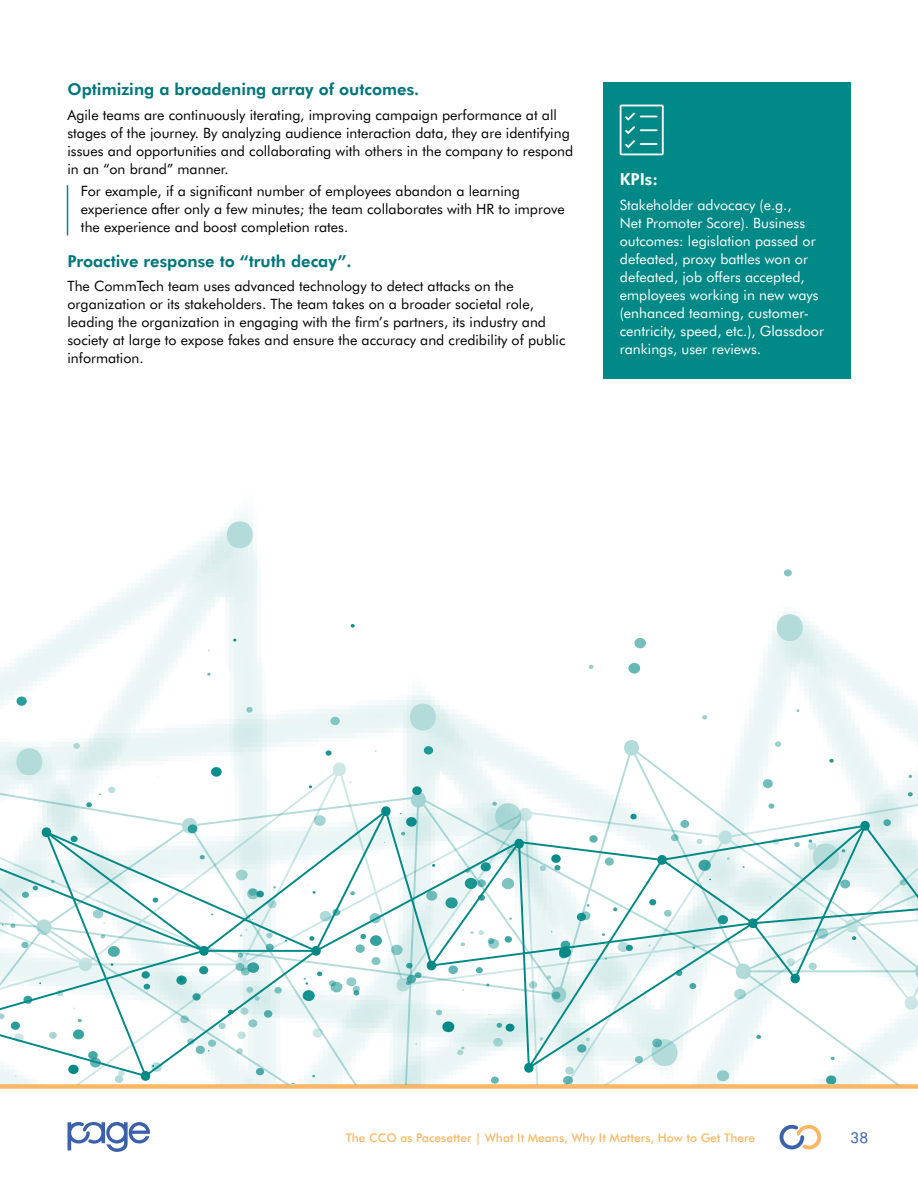
<style>
.page{position:relative;width:918px;height:1188px;background:#fff}
.page>*{position:absolute;margin:0;border:0;box-sizing:border-box;transform-origin:0 0}
.t1{font:800 16.5px "Futura BT";color:#00767b}
.t2{font:800 16.5px "Futura BT";color:#fff}
.t3{font:15px "Futura BT";color:#3a5fac}
.t4{font:14.25px/18px "Futura BT";color:#000}
.t5{font:14.25px/18px "Futura BT";color:#fff}
.t6{font:500 12px "Futura BT";color:#fcb766}
</style>
<div class="page">
<div style="left:0;top:1084px;width:918px;height:5px;background:#fcb766"></div>
<svg style="left:68px;top:1122px;width:82px;height:30px"></svg>
<svg style="left:780px;top:1125px;width:41px;height:24px"></svg>
<svg style="left:239px;top:513px;width:524px;height:324px"></svg>
<svg style="left:0;top:837px;width:616px;height:247px"></svg>
<svg style="left:0;top:518px;width:511px;height:446px"></svg>
<svg style="left:616px;top:832px;width:302px;height:252px"></svg>
<svg style="left:763px;top:569px;width:155px;height:304px"></svg>
<hr style="left:67px;top:185px;width:1px;height:50px;background:#008986">
<div style="left:603px;top:82px;width:247px;height:297px;background:#008986"></div>
<svg style="left:620px;top:105px;width:44px;height:50px"></svg>
<p class="t1" style="left:68px;top:79px;width:353px">Optimizing a broadening array of outcomes.</p>
<p class="t4" style="left:68px;top:106px;width:507px">Agile teams are continuously iterating, improving campaign performance at all stages of the journey. By analyzing audience interaction data, they are identifying issues and opportunities and collaborating with others in the company to respond in an “on brand” manner.</p>
<p class="t4" style="left:81px;top:182px;width:485px">For example, if a significant number of employees abandon a learning experience after only a few minutes; the team collaborates with HR to improve the experience and boost completion rates.</p>
<p class="t1" style="left:68px;top:251px;width:286px">Proactive response to “truth decay”.</p>
<p class="t4" style="left:68px;top:277px;width:499px">The CommTech team uses advanced technology to detect attacks on the organization or its stakeholders. The team takes on a broader societal role, leading the organization in engaging with the firm’s partners, its industry and society at large to expose fakes and ensure the accuracy and credibility of public information.</p>
<p class="t2" style="left:620px;top:169px;width:40px">KPIs:</p>
<p class="t5" style="left:620px;top:196px;width:206px">Stakeholder advocacy (e.g.,<br>Net Promoter Score). Business outcomes: legislation passed or defeated, proxy battles won or defeated, job offers accepted, employees working in new ways (enhanced teaming, customer&shy;centricity, speed, etc.), Glassdoor rankings, user reviews.</p>
<p class="t6" style="left:346px;top:1131px;width:411px">The CCO as Pacesetter | What It Means, Why It Matters, How to Get There</p>
<p class="t3" style="left:850px;top:1128px;width:19px">38</p>
</div>
